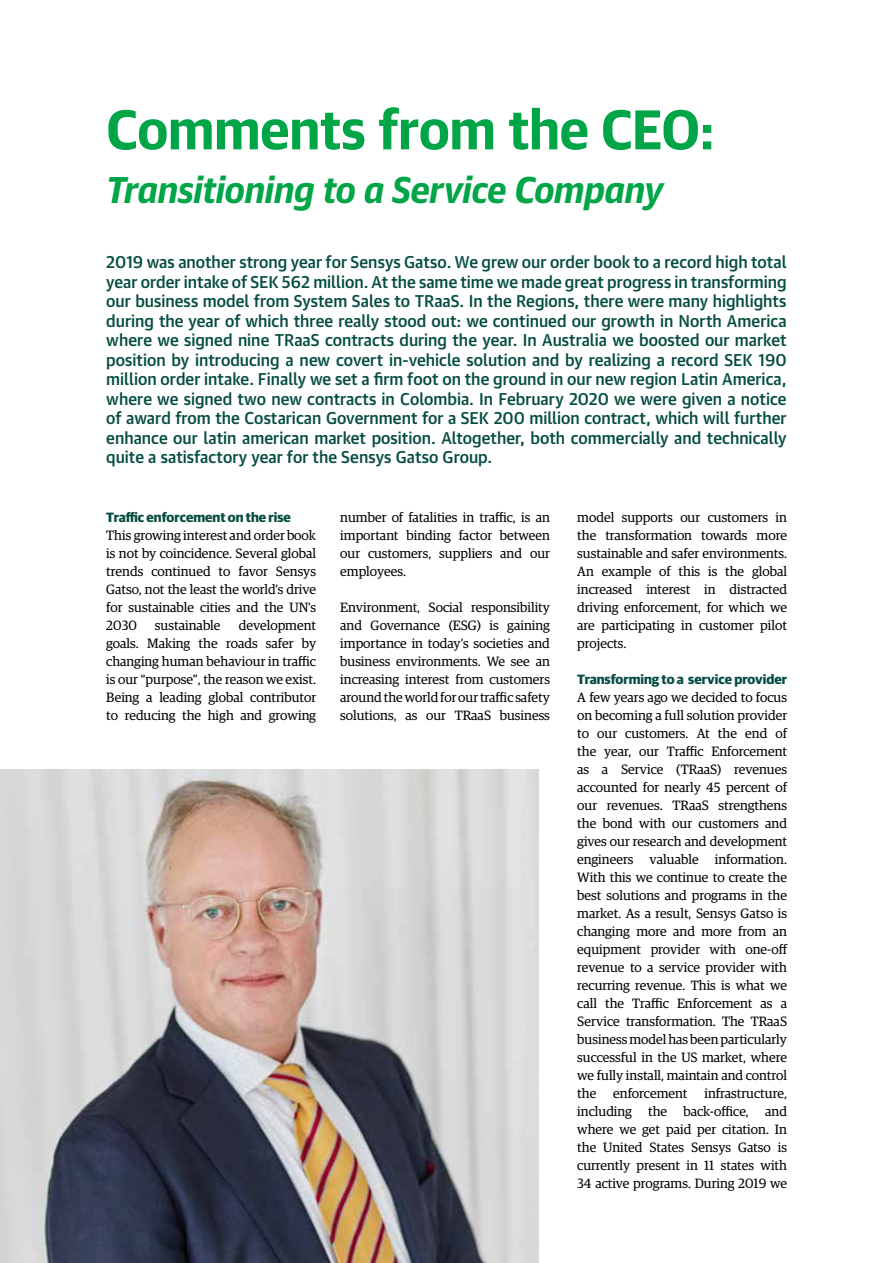
<style>
.page{position:relative;width:893px;height:1263px;background:#fff}
.page>*{position:absolute;margin:0;border:0;box-sizing:border-box;transform-origin:0 0}
.t1{font:700 54px "Guardian Text Sans";letter-spacing:-.01em;color:#00a547}
.t2{font:italic 700 36px "Guardian Text Sans";letter-spacing:-.005em;color:#00a547}
.t3{font:500 16.5px/19.5px "Guardian Text Sans";color:#064d41;text-align:justify}
.t4{font:13.5px/18px "Guardian Egyp";color:#000;text-align:justify}
.t5{font:700 13.5px "Guardian Sans";color:#064d41}
</style>
<div class="page">
<img style="left:0;top:769px;width:539px;height:494px">
<h1 class="t1" style="left:106px;top:85px;width:610px">Comments from the CEO:</h1>
<h2 class="t2" style="left:106px;top:160px;width:559px">Transitioning to a Service Company</h2>
<p class="t3" style="left:106px;top:251px;width:682px">2019 was another strong year for Sensys Gatso. We grew our order book to a record high total year order intake of SEK 562 million. At the same time we made great progress in transforming our business model from System Sales to TRaaS. In the Regions, there were many highlights during the year of which three really stood out: we continued our growth in North America where we signed nine TRaaS contracts during the year. In Australia we boosted our market position by introducing a new covert in-vehicle solution and by realizing a record SEK 190 million order intake. Finally we set a firm foot on the ground in our new region Latin America, where we signed two new contracts in Colombia. In February 2020 we were given a notice of award from the Costarican Government for a SEK 200 million contract, which will further enhance our latin american market position. Altogether, both commercially and technically quite a satisfactory year for the Sensys Gatso Group.</p>
<p class="t5" style="left:106px;top:507px;width:186px">Traffic enforcement on the rise</p>
<p class="t4" style="left:106px;top:525px;width:211px">This growing interest and order book is not by coincidence. Several global trends continued to favor Sensys Gatso, not the least the world’s drive for sustainable cities and the UN’s 2030</p>
<p class="t4" style="left:106px;top:615px;width:211px;text-indent:132px">development goals. Making the roads safer by changing human behaviour in traffic is our “purpose”, the reason we exist.<br>Being a leading global contributor to reducing the high and growing</p>
<p class="t4" style="left:155px;top:615px;width:67px">sustainable</p>
<p class="t4" style="left:340px;top:507px;width:211px">number of fatalities in traffic, is an important binding factor between our customers, suppliers and our employees.</p>
<p class="t4" style="left:340px;top:597px;width:211px">Environment, Social responsibility and Governance (ESG) is gaining importance in today’s societies and business environments. We see an increasing interest from customers around the world for our traffic safety solutions, as our TRaaS business</p>
<p class="t4" style="left:577px;top:507px;width:211px">model supports our customers in the transformation towards more sustainable and safer environments.<br>An example of this is the global increased interest in distracted driving enforcement, for which we are participating in customer pilot projects.</p>
<p class="t5" style="left:577px;top:669px;width:211px">Transforming to a service provider</p>
<p class="t4" style="left:577px;top:687px;width:212px">A few years ago we decided to focus on becoming a full solution provider to our customers. At the end of the year, our Traffic Enforcement as a Service (TRaaS) revenues accounted for nearly 45 percent of our revenues. TRaaS strengthens the bond with our customers and gives our research and development engineers valuable information.<br>With this we continue to create the best solutions and programs in the market. As a result, Sensys Gatso is changing more and more from an equipment provider with one-off revenue to a service provider with recurring revenue. This is what we call the Traffic Enforcement as a Service transformation. The TRaaS business model has been particularly successful in the US market, where we fully install, maintain and control the</p>
<p class="t4" style="left:577px;top:1083px;width:211px;text-indent:127px">infrastructure, including the back-office, and where we get paid per citation. In the United States Sensys Gatso is currently present in 11 states with 34 active programs. During 2019 we</p>
<p class="t4" style="left:613px;top:1083px;width:76px">enforcement</p>
</div>
